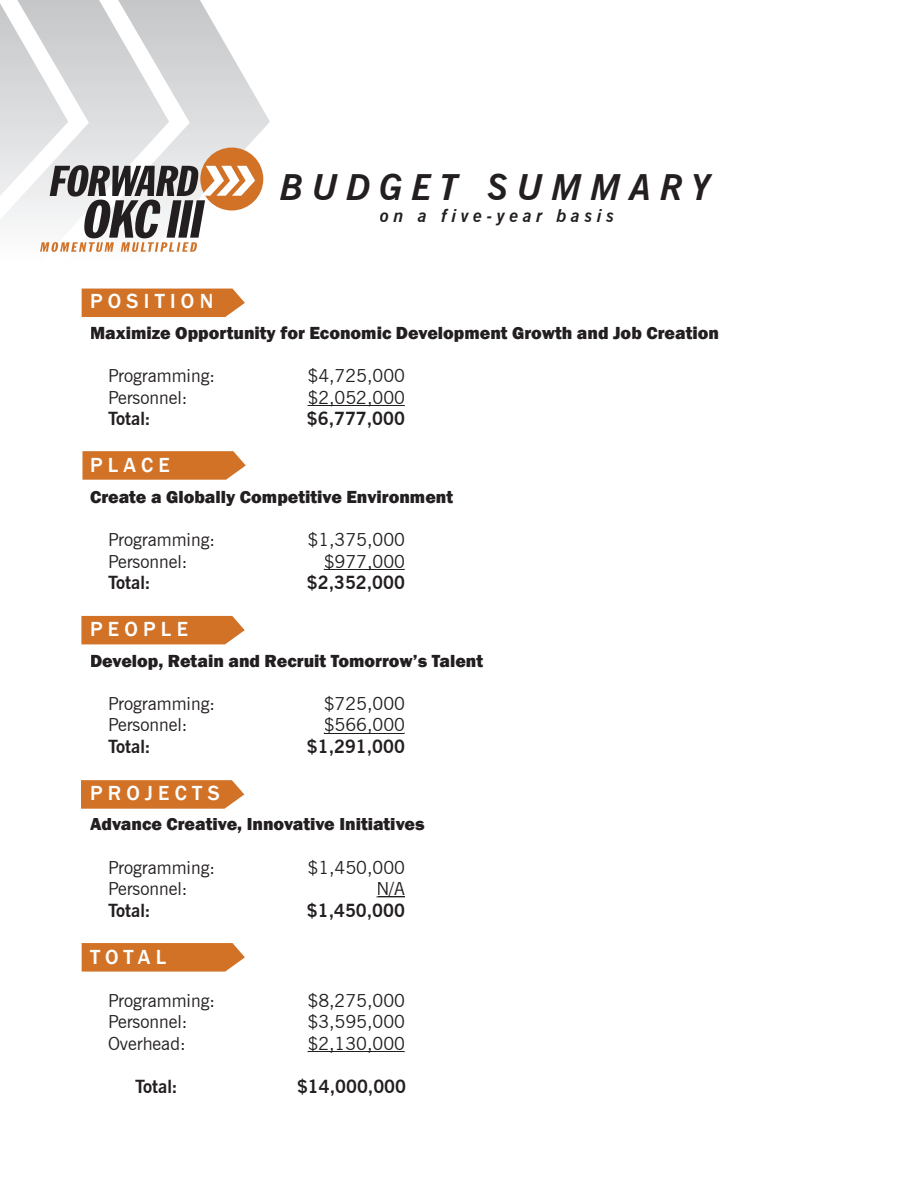
<style>
.page{position:relative;width:918px;height:1188px;background:#fff}
.page>*{position:absolute;margin:0;border:0;box-sizing:border-box;transform-origin:0 0}
.t1{font:italic 700 36px "News Gothic BT";letter-spacing:.25em;color:#231f20}
.t2{font:500 21px "Franklin Gothic";letter-spacing:.25em;color:#fff}
.t3{font:18px "News Gothic BT";color:#231f20}
.t4{font:800 18px "Franklin Gothic";color:#231f20}
.t5{font:700 18px "News Gothic BT";color:#231f20}
.t6{font:italic 700 18px "News Gothic BT";letter-spacing:.25em;color:#231f20}
</style>
<div class="page">
<svg style="left:255px;top:96px;width:15px;height:102px"></svg>
<div style="left:200px;top:148px;width:63px;height:63px;background:#d17227;border-radius:50%"></div>
<svg style="left:0;top:0;width:255px;height:252px"></svg>
<svg style="left:82px;top:943px;width:163px;height:29px;background:#d37b35"></svg>
<svg style="left:81px;top:780px;width:163px;height:29px;background:#d37a34"></svg>
<div style="left:81px;top:616px;width:164px;height:28px;background:#d17227"></div>
<svg style="left:82px;top:451px;width:164px;height:29px;background:#d47b35"></svg>
<div style="left:82px;top:289px;width:163px;height:28px;background:#d17227"></div>
<hr style="left:309px;top:405px;width:95px;height:1px;background:#231f20">
<hr style="left:325px;top:569px;width:79px;height:1px;background:#231f20">
<hr style="left:325px;top:733px;width:79px;height:1px;background:#231f20">
<svg style="left:376px;top:896px;width:29px;height:1px"></svg>
<hr style="left:309px;top:1051px;width:95px;height:1px;background:#231f20">
<h1 class="t1" style="left:280px;top:165px;width:432px">BUDGET SUMMARY</h1>
<p class="t6" style="left:380px;top:204px;width:235px">on a five-year basis</p>
<p class="t2" style="left:90px;top:288px;width:125px">POSITION</p>
<p class="t4" style="left:90px;top:321px;width:630px">Maximize Opportunity for Economic Development Growth and Job Creation</p>
<p class="t3" style="left:108px;top:365px;width:109px">Programming:</p>
<p class="t3" style="left:308px;top:365px;width:99px">$4,725,000</p>
<p class="t3" style="left:108px;top:387px;width:81px">Personnel:</p>
<p class="t3" style="left:308px;top:387px;width:99px">$2,052,000</p>
<p class="t5" style="left:108px;top:408px;width:44px">Total:</p>
<p class="t5" style="left:307px;top:408px;width:100px">$6,777,000</p>
<p class="t2" style="left:90px;top:452px;width:81px">PLACE</p>
<p class="t4" style="left:90px;top:485px;width:365px">Create a Globally Competitive Environment</p>
<p class="t3" style="left:108px;top:529px;width:109px">Programming:</p>
<p class="t3" style="left:308px;top:529px;width:99px">$1,375,000</p>
<p class="t3" style="left:108px;top:550px;width:81px">Personnel:</p>
<p class="t3" style="left:324px;top:550px;width:83px">$977,000</p>
<p class="t5" style="left:108px;top:572px;width:44px">Total:</p>
<p class="t5" style="left:307px;top:572px;width:100px">$2,352,000</p>
<p class="t2" style="left:90px;top:616px;width:99px">PEOPLE</p>
<p class="t4" style="left:90px;top:649px;width:395px">Develop, Retain and Recruit Tomorrow’s Talent</p>
<p class="t3" style="left:108px;top:693px;width:109px">Programming:</p>
<p class="t3" style="left:324px;top:693px;width:83px">$725,000</p>
<p class="t3" style="left:108px;top:714px;width:81px">Personnel:</p>
<p class="t3" style="left:324px;top:714px;width:83px">$566,000</p>
<p class="t5" style="left:108px;top:736px;width:44px">Total:</p>
<p class="t5" style="left:307px;top:736px;width:100px">$1,291,000</p>
<p class="t2" style="left:90px;top:780px;width:131px">PROJECTS</p>
<p class="t4" style="left:90px;top:813px;width:336px">Advance Creative, Innovative Initiatives</p>
<p class="t3" style="left:108px;top:856px;width:109px">Programming:</p>
<p class="t3" style="left:308px;top:856px;width:99px">$1,450,000</p>
<p class="t3" style="left:108px;top:878px;width:81px">Personnel:</p>
<p class="t3" style="left:376px;top:878px;width:30px">N/A</p>
<p class="t5" style="left:108px;top:899px;width:44px">Total:</p>
<p class="t5" style="left:307px;top:899px;width:100px">$1,450,000</p>
<p class="t2" style="left:90px;top:944px;width:78px">TOTAL</p>
<p class="t3" style="left:108px;top:990px;width:109px">Programming:</p>
<p class="t3" style="left:308px;top:990px;width:99px">$8,275,000</p>
<p class="t3" style="left:108px;top:1011px;width:81px">Personnel:</p>
<p class="t3" style="left:308px;top:1011px;width:99px">$3,595,000</p>
<p class="t3" style="left:108px;top:1033px;width:79px">Overhead:</p>
<p class="t3" style="left:308px;top:1033px;width:99px">$2,130,000</p>
<p class="t5" style="left:135px;top:1076px;width:44px">Total:</p>
<p class="t5" style="left:297px;top:1076px;width:111px">$14,000,000</p>
</div>
